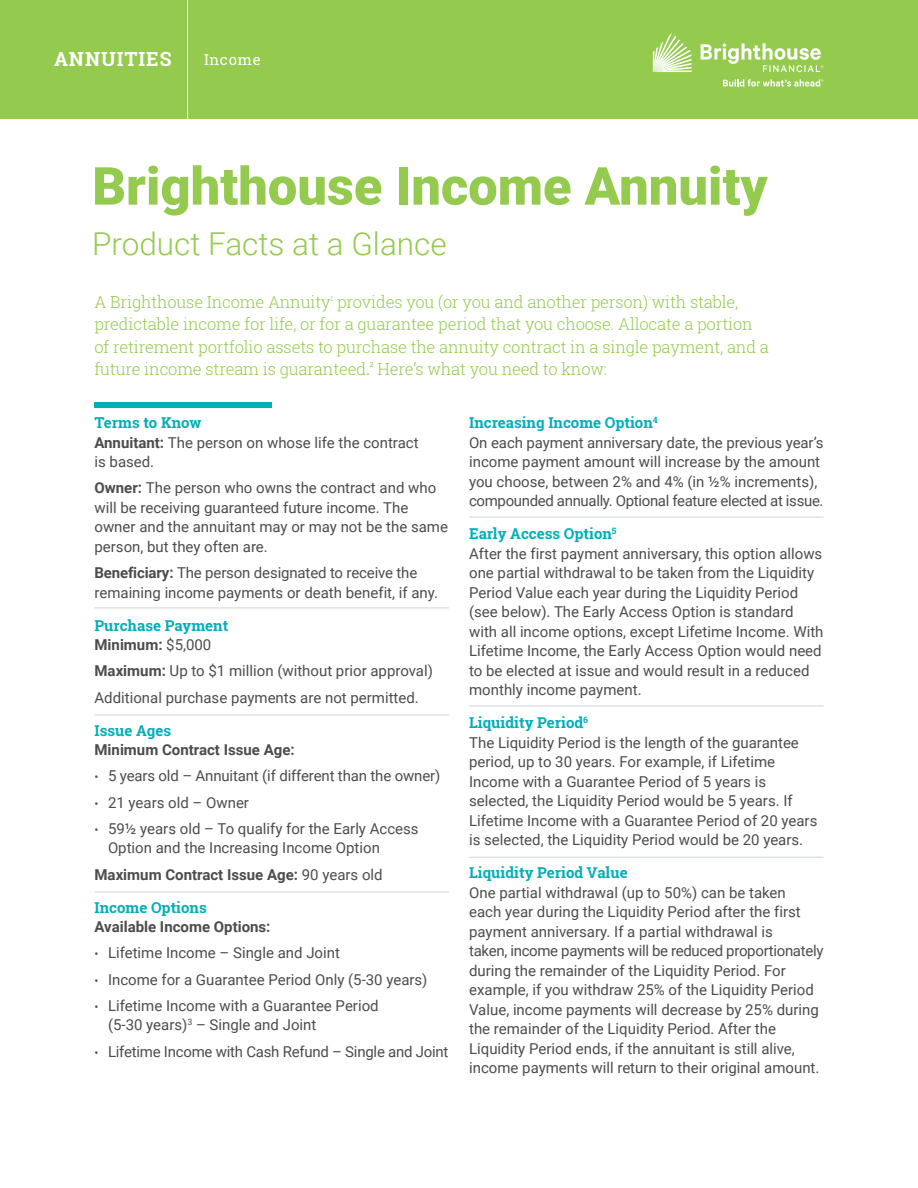
<style>
.page{position:relative;width:918px;height:1188px;background:#fff}
.page>*{position:absolute;margin:0;border:0;box-sizing:border-box;transform-origin:0 0}
.t1{font:900 52.5px "Roboto";color:#94ca4e}
.t2{font:300 31.5px "Roboto";color:#94ca4e}
.t3{font:700 19.5px "Roboto Slab";letter-spacing:.05em;color:#fff}
.t4{font:300 16.5px/22.5px "Roboto Slab";letter-spacing:-.01em;color:#94ca4e}
.t5{font:15px/19.5px "Roboto";color:#4b4c4d}
.t6{font:700 15px "Roboto Slab";color:#00afb9}
.t7{font:700 15px "Roboto";color:#4b4c4d}
.t8{font:15px "Roboto Slab";letter-spacing:.05em;color:#fff}
.t9{font:300 7.05px "Roboto Slab";color:#94ca4e}
.t10{font:7.05px "Roboto Slab";color:#94ca4e}
.s1{font-weight:400}
.s2{font-weight:700}
.s3{font-size:12px}
</style>
<div class="page">
<div style="left:95px;top:403px;width:177px;height:5px;background:#00afb9"></div>
<hr style="left:94px;top:607px;width:355px;height:2px;background:#d4dade">
<hr style="left:469px;top:517px;width:355px;height:1px;background:#d4dade">
<hr style="left:469px;top:705px;width:355px;height:2px;background:#d4dade">
<hr style="left:469px;top:857px;width:355px;height:1px;background:#d4dade">
<hr style="left:94px;top:714px;width:355px;height:2px;background:#d4dade">
<hr style="left:94px;top:891px;width:355px;height:2px;background:#d4dade">
<div style="left:0;top:0;width:918px;height:119px;background:#94ca4e"></div>
<hr style="left:187px;top:0;width:1px;height:119px;background:#fff">
<svg style="left:653px;top:33px;width:39px;height:39px"></svg>
<svg style="left:723px;top:79px;width:100px;height:8px"></svg>
<svg style="left:701px;top:43px;width:123px;height:29px"></svg>
<h3 class="t3" style="left:54px;top:46px;width:119px">ANNUITIES</h3>
<p class="t8" style="left:204px;top:49px;width:58px">Income</p>
<h1 class="t1" style="left:92px;top:149px;width:677px">Brighthouse Income Annuity</h1>
<h2 class="t2" style="left:92px;top:222px;width:356px">Product Facts at a Glance</h2>
<p class="t4" style="left:94px;top:290px;width:645px">A Brighthouse Income Annuity provides you (or you and another person) with stable,</p>
<p class="t9" style="left:331px;top:293px;width:4px">1</p>
<p class="t4" style="left:95px;top:312px;width:676px">predictable income for life, or for a guarantee period that you choose. Allocate a portion of retirement portfolio assets to purchase the annuity contract in a single payment, and a future income stream is guaranteed<span class="s1">.</span></p>
<p class="t10" style="left:370px;top:359px;width:5px">2</p>
<p class="t4" style="left:378px;top:357px;width:231px">Here’s what you need to know:</p>
<p class="t6" style="left:94px;top:412px;width:109px">Terms to Know</p>
<p class="t5" style="left:94px;top:432px;width:326px"><span class="s2">Annuitant:</span> The person on whose life the contract is based.</p>
<p class="t5" style="left:94px;top:478px;width:355px"><span class="s2">Owner:</span> The person who owns the contract and who will be receiving guaranteed future income. The owner and the annuitant may or may not be the same person, but they often are.</p>
<p class="t5" style="left:94px;top:562px;width:345px"><span class="s2">Beneficiary:</span> The person designated to receive the remaining income payments or death benefit, if any.</p>
<p class="t6" style="left:95px;top:615px;width:135px">Purchase Payment</p>
<p class="t5" style="left:95px;top:631px;width:340px;line-height:26.2px"><span class="s2">Minimum:</span> $5,000<br><span class="s2">Maximum:</span> Up to $1 million (without prior approval)<br>Additional purchase payments are not permitted.</p>
<p class="t6" style="left:95px;top:720px;width:78px">Issue Ages</p>
<p class="t7" style="left:95px;top:739px;width:202px">Minimum Contract Issue Age:</p>
<p class="t5" style="left:94px;top:766px;width:347px"><span class="s3">•</span> 5 years old – Annuitant (if different than the owner)</p>
<p class="t5" style="left:94px;top:792px;width:156px"><span class="s3">•</span> 21 years old – Owner</p>
<p class="t5" style="left:108px;top:818px;width:312px;text-indent:-14px"><span class="s3">•</span> 59½ years old – To qualify for the Early Access<br>Option and the Increasing Income Option</p>
<p class="t7" style="left:94px;top:864px;width:290px">Maximum Contract Issue Age: <span class="s1">90 years old</span></p>
<p class="t6" style="left:94px;top:897px;width:114px">Income Options</p>
<p class="t7" style="left:94px;top:916px;width:178px">Available Income Options:</p>
<p class="t5" style="left:94px;top:943px;width:247px"><span class="s3">•</span> Lifetime Income – Single and Joint</p>
<p class="t5" style="left:94px;top:969px;width:335px"><span class="s3">•</span> Income for a Guarantee Period Only (5-30 years)</p>
<p class="t5" style="left:108px;top:995px;width:272px;text-indent:-14px"><span class="s3">•</span> Lifetime Income with a Guarantee Period (5-30 years)<sup>3</sup> – Single and Joint</p>
<p class="t5" style="left:94px;top:1041px;width:356px"><span class="s3">•</span> Lifetime Income with Cash Refund – Single and Joint</p>
<p class="t6" style="left:469px;top:412px;width:190px">Increasing Income Option<sup>4</sup></p>
<p class="t5" style="left:469px;top:432px;width:356px">On each payment anniversary date, the previous year’s income payment amount will increase by the amount you choose, between 2% and 4% (in ½% increments), compounded annually. Optional feature elected at issue.</p>
<p class="t6" style="left:469px;top:523px;width:149px">Early Access Option<sup>5</sup></p>
<p class="t5" style="left:469px;top:543px;width:356px">After the first payment anniversary, this option allows one partial withdrawal to be taken from the Liquidity Period Value each year during the Liquidity Period (see below). The Early Access Option is standard with all income options, except Lifetime Income. With Lifetime Income, the Early Access Option would need to be elected at issue and would result in a reduced monthly income payment.</p>
<p class="t6" style="left:469px;top:712px;width:121px">Liquidity Period<sup>6</sup></p>
<p class="t5" style="left:469px;top:732px;width:350px">The Liquidity Period is the length of the guarantee period, up to 30 years. For example, if Lifetime Income with a Guarantee Period of 5 years is selected, the Liquidity Period would be 5 years. If Lifetime Income with a Guarantee Period of 20 years is selected, the Liquidity Period would be 20 years.</p>
<p class="t6" style="left:469px;top:862px;width:160px">Liquidity Period Value</p>
<p class="t5" style="left:469px;top:882px;width:356px">One partial withdrawal (up to 50%) can be taken<br>each year during the Liquidity Period after the first payment anniversary. If a partial withdrawal is<br>taken, income payments will be reduced proportionately during the remainder of the Liquidity Period. For example, if you withdraw 25% of the Liquidity Period Value, income payments will decrease by 25% during the remainder of the Liquidity Period. After the Liquidity Period ends, if the annuitant is still alive, income payments will return to their original amount.</p>
</div>
